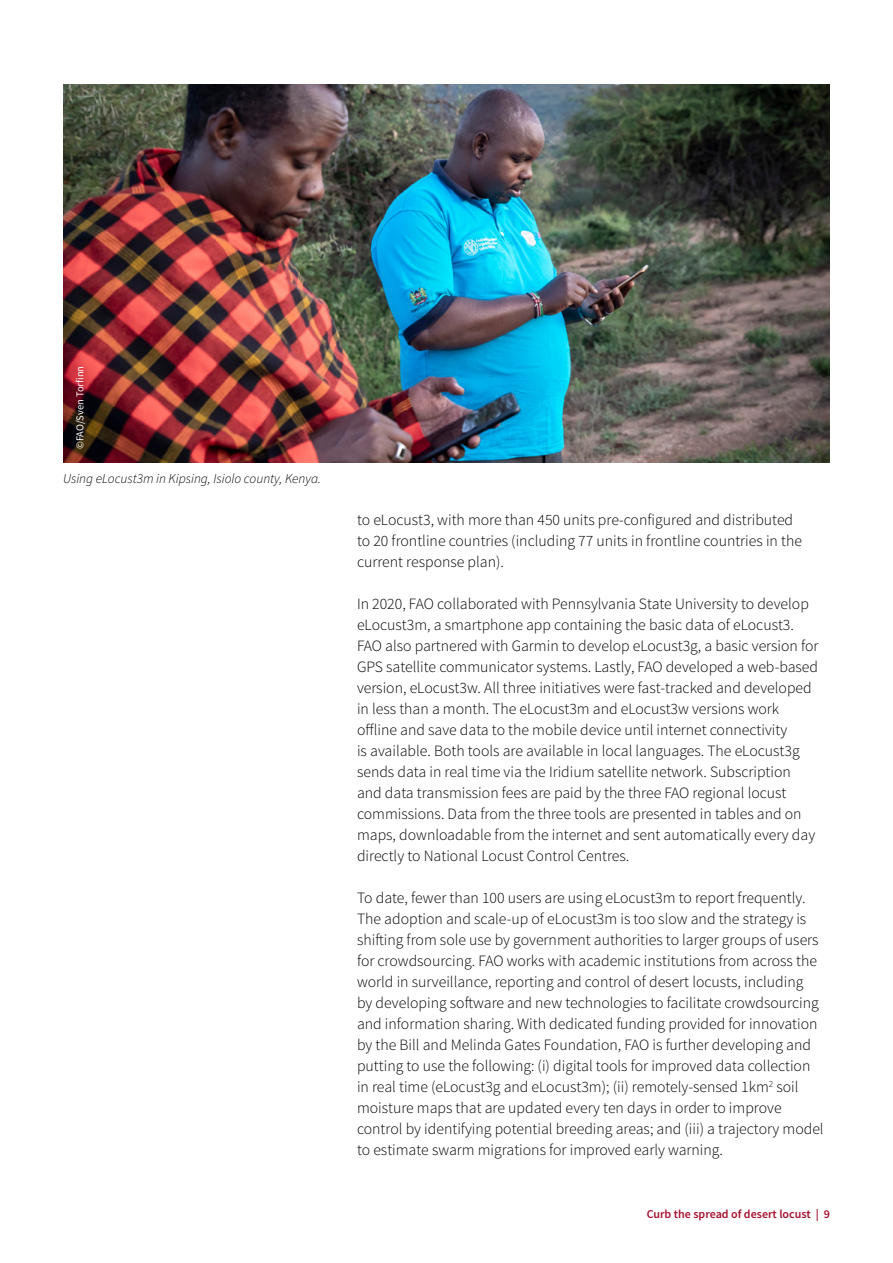
<style>
.page{position:relative;width:893px;height:1263px;background:#fff}
.page>*{position:absolute;margin:0;border:0;box-sizing:border-box;transform-origin:0 0}
.t1{font:300 15.75px/21px "Source Sans Pro";color:#000}
.t2{font:italic 300 13.5px "Source Sans Pro";color:#000}
.t3{font:600 12px "Source Sans Pro";color:#a50f2d}
.t4{font:10.5px "Source Sans Pro";color:#fff}
</style>
<div class="page">
<img style="left:63px;top:84px;width:767px;height:378px">
<p class="t4" style="left:74px;top:449px;width:85px;rotate:-90deg">©FAO/Sven Torfinn</p>
<p class="t2" style="left:63px;top:470px;width:260px">Using eLocust3m in Kipsing, Isiolo county, Kenya.</p>
<p class="t1" style="left:357px;top:509px;width:446px">to eLocust3, with more than 450 units pre-configured and distributed to 20 frontline countries (including 77 units in frontline countries in the current response plan).</p>
<p class="t1" style="left:357px;top:593px;width:463px">In 2020, FAO collaborated with Pennsylvania State University to develop eLocust3m, a smartphone app containing the basic data of eLocust3.<br>FAO also partnered with Garmin to develop eLocust3g, a basic version for GPS satellite communicator systems. Lastly, FAO developed a web‑based version, eLocust3w. All three initiatives were fast-tracked and developed in less than a month. The eLocust3m and eLocust3w versions work offline and save data to the mobile device until internet connectivity<br>is available. Both tools are available in local languages. The eLocust3g sends data in real time via the Iridium satellite network. Subscription and data transmission fees are paid by the three FAO regional locust commissions. Data from the three tools are presented in tables and on maps, downloadable from the internet and sent automatically every day directly to National Locust Control Centres.</p>
<p class="t1" style="left:357px;top:887px;width:468px">To date, fewer than 100 users are using eLocust3m to report frequently.<br>The adoption and scale-up of eLocust3m is too slow and the strategy is shifting from sole use by government authorities to larger groups of users for crowdsourcing. FAO works with academic institutions from across the world in surveillance, reporting and control of desert locusts, including<br>by developing software and new technologies to facilitate crowdsourcing and information sharing. With dedicated funding provided for innovation by the Bill and Melinda Gates Foundation, FAO is further developing and putting to use the following: (i) digital tools for improved data collection in real time (eLocust3g and eLocust3m); (ii) remotely-sensed 1km<sup>2</sup> soil moisture maps that are updated every ten days in order to improve control by identifying potential breeding areas; and (iii) a trajectory model to estimate swarm migrations for improved early warning.</p>
<p class="t3" style="left:647px;top:1206px;width:185px">Curb the spread of desert locust | 9</p>
</div>
